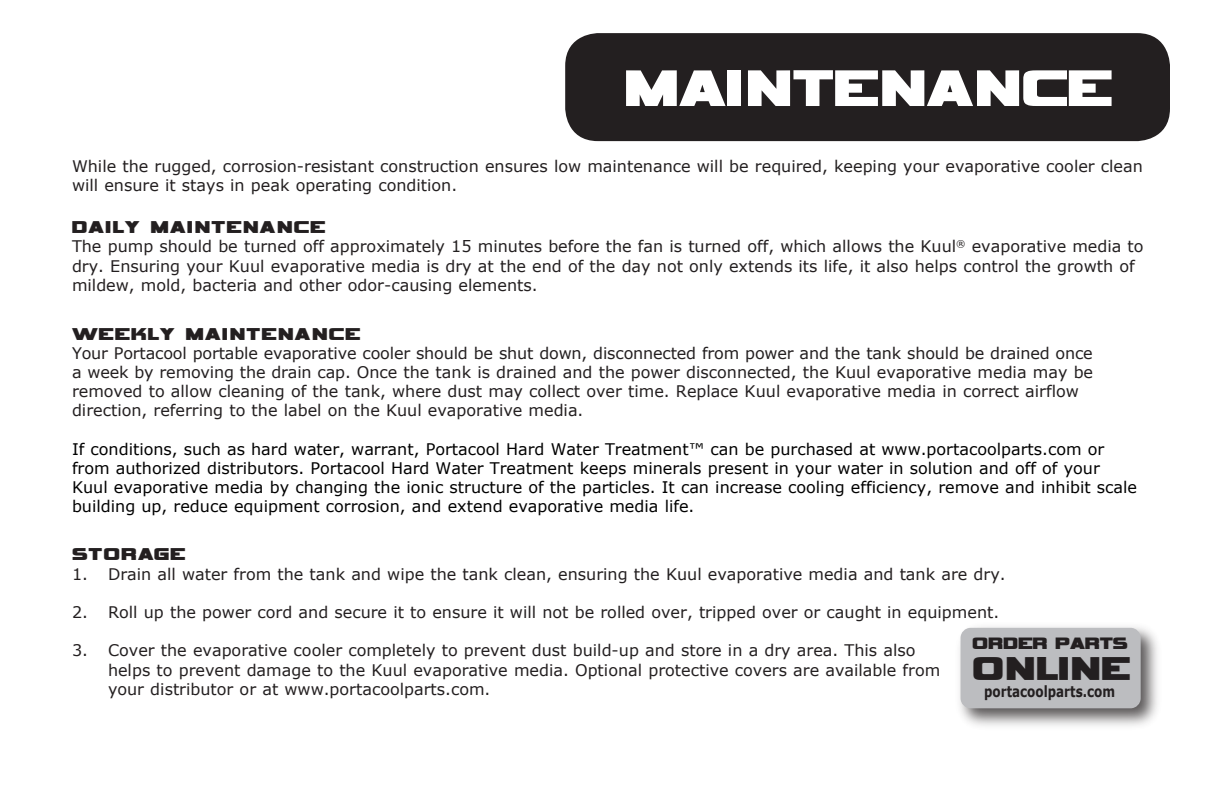
<style>
.page{position:relative;width:1224px;height:792px;background:#fff}
.page>*{position:absolute;margin:0;border:0;box-sizing:border-box;transform-origin:0 0}
.t1{font:72px "Vipnagorgialla";color:#fff}
.t2{font:46.2px "Vipnagorgialla";color:#231f20}
.t3{font:24px "Vipnagorgialla";letter-spacing:.05em;color:#231f20}
.t4{font:23px "Vipnagorgialla";color:#231f20}
.t5{font:16px/19.2px "Verdana";color:#231f20}
.t6{font:16px/19.2px "Verdana";color:#000}
.t7{font:700 15.4px "Verdana";color:#231f20;scale:.78 1}
</style>
<div class="page">
<div style="left:565px;top:33px;width:605px;height:108px;background:#231f20;border-radius:33px"></div>
<img style="left:959px;top:626px;width:199px;height:100px">
<div style="left:961px;top:628px;width:180px;height:80px;background:#bcbdc0;border-radius:10px"></div>
<h1 class="t1" style="left:624px;top:58px;width:489px">MAINTENANCE</h1>
<p class="t5" style="left:72px;top:156px;width:1072px">While the rugged, corrosion-resistant construction ensures low maintenance will be required, keeping your evaporative cooler clean will ensure it stays in peak operating condition.</p>
<h3 class="t3" style="left:72px;top:217px;width:255px">DAILY MAINTENANCE</h3>
<p class="t5" style="left:72px;top:238px;width:1073px">The pump should be turned off approximately 15 minutes before the fan is turned off, which allows the Kuul<sup>®</sup> evaporative media to dry. Ensuring your Kuul evaporative media is dry at the end of the day not only extends its life, it also helps control the growth of mildew, mold, bacteria and other odor-causing elements.</p>
<h3 class="t3" style="left:72px;top:323px;width:290px">WEEKLY MAINTENANCE</h3>
<p class="t5" style="left:72px;top:344px;width:1023px">Your Portacool portable evaporative cooler should be shut down, disconnected from power and the tank should be drained once a week by removing the drain cap. Once the tank is drained and the power disconnected, the Kuul evaporative media may be removed to allow cleaning of the tank, where dust may collect over time. Replace Kuul evaporative media in correct airflow direction, referring to the label on the Kuul evaporative media.</p>
<p class="t6" style="left:72px;top:439px;width:1067px">If conditions, such as hard water, warrant, Portacool Hard Water Treatment™ can be purchased at www.portacoolparts.com or from authorized distributors. Portacool Hard Water Treatment keeps minerals present in your water in solution and off of your Kuul evaporative media by changing the ionic structure of the particles. It can increase cooling efficiency, remove and inhibit scale building up, reduce equipment corrosion, and extend evaporative media life.</p>
<h3 class="t3" style="left:72px;top:544px;width:114px">STORAGE</h3>
<p class="t5" style="left:72px;top:565px;width:935px">1. Drain all water from the tank and wipe the tank clean, ensuring the Kuul evaporative media and tank are dry.</p>
<p class="t5" style="left:72px;top:604px;width:929px">2. Roll up the power cord and secure it to ensure it will not be rolled over, tripped over or caught in equipment.</p>
<p class="t5" style="left:108px;top:642px;width:834px;text-indent:-36px">3. Cover the evaporative cooler completely to prevent dust build-up and store in a dry area. This also helps to prevent damage to the Kuul evaporative media. Optional protective covers are available from your distributor or at www.portacoolparts.com.</p>
<h3 class="t4" style="left:972px;top:634px;width:157px">ORDER PARTS</h3>
<h2 class="t2" style="left:972px;top:649px;width:159px">ONLINE</h2>
<p class="t7" style="left:984px;top:685px;width:169px">portacoolparts.com</p>
</div>
